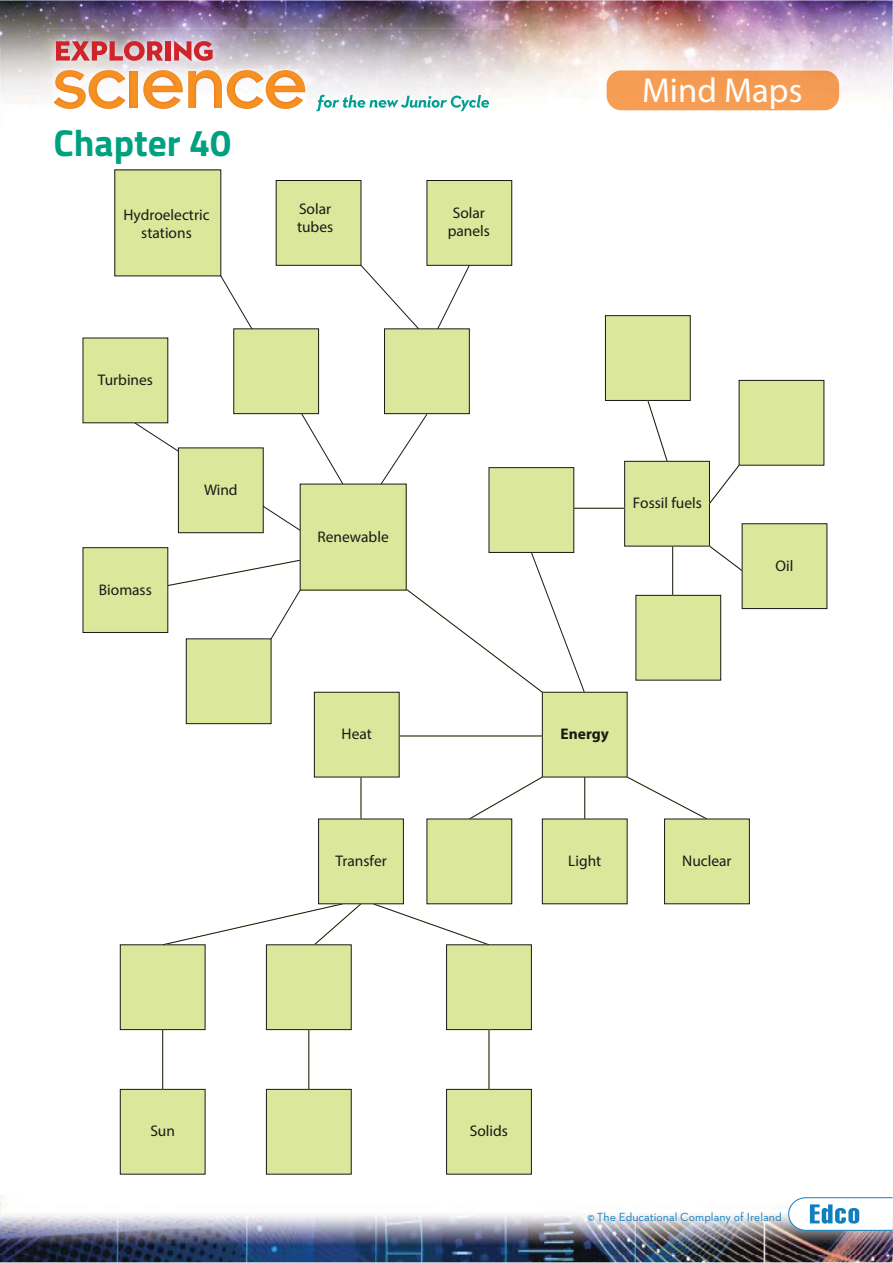
<style>
.page{position:relative;width:893px;height:1263px;background:#fff}
.page>*{position:absolute;margin:0;border:0;box-sizing:border-box;transform-origin:0 0}
.t1{font:700 37.5px "Titillium";color:#00a180}
.t2{font:700 34.65px "Neutraface 2 Text";color:#fff}
.t3{font:15.45px/18.5px "Myriad Pro";color:#181a18;text-align:center}
.t4{font:700 15.45px "Myriad Pro";color:#181a18}
.t5{font:12px "Neutraface 2 Text";color:#107fc0}
</style>
<div class="page">
<img style="left:0;top:0;width:893px;height:111px">
<img style="left:40px;top:28px;width:462px;height:84px">
<svg style="left:56px;top:41px;width:107px;height:20px;background:#d27276"></svg>
<div style="left:165px;top:41px;width:6px;height:20px;background:#ce242a"></div>
<svg style="left:174px;top:41px;width:39px;height:20px"></svg>
<img style="left:53px;top:69px;width:253px;height:40px">
<img style="left:266px;top:70px;width:39px;height:39px">
<img style="left:227px;top:70px;width:37px;height:39px">
<img style="left:143px;top:70px;width:40px;height:39px">
<img style="left:89px;top:70px;width:36px;height:39px">
<img style="left:54px;top:70px;width:32px;height:39px">
<img style="left:188px;top:70px;width:34px;height:38px">
<img style="left:130px;top:71px;width:8px;height:37px">
<svg style="left:316px;top:95px;width:173px;height:16px"></svg>
<img style="left:0;top:1194px;width:893px;height:68px">
<img style="left:0;top:1195px;width:892px;height:59px">
<div style="left:607px;top:70px;width:232px;height:40px;background:#f79d53;border-radius:15px"></div>
<svg style="left:788px;top:1197px;width:105px;height:34px"></svg>
<svg style="left:133px;top:275px;width:271px;height:630px"></svg>
<div style="left:115px;top:170px;width:106px;height:106px;background:#dbe79a"></div>
<div style="left:300px;top:484px;width:106px;height:106px;background:#dbe79a"></div>
<div style="left:276px;top:181px;width:85px;height:84px;background:#dbe79a"></div>
<div style="left:276px;top:180px;width:85px;height:86px;border:1px solid #181a18"></div>
<div style="left:427px;top:181px;width:85px;height:84px;background:#dbe79a"></div>
<div style="left:426px;top:180px;width:86px;height:86px;border:1px solid #181a18"></div>
<div style="left:234px;top:329px;width:85px;height:85px;background:#dbe79a"></div>
<div style="left:233px;top:328px;width:86px;height:86px;border:1px solid #181a18"></div>
<div style="left:178px;top:448px;width:85px;height:85px;background:#dbe79a"></div>
<div style="left:178px;top:447px;width:86px;height:86px;border:1px solid #181a18"></div>
<div style="left:120px;top:945px;width:85px;height:85px;background:#dbe79a"></div>
<div style="left:120px;top:944px;width:86px;height:86px;border:1px solid #181a18"></div>
<div style="left:266px;top:945px;width:85px;height:85px;background:#dbe79a"></div>
<div style="left:266px;top:944px;width:86px;height:86px;border:1px solid #181a18"></div>
<div style="left:446px;top:945px;width:85px;height:85px;background:#dbe79a"></div>
<div style="left:446px;top:944px;width:86px;height:86px;border:1px solid #181a18"></div>
<div style="left:120px;top:1089px;width:85px;height:85px;background:#dbe79a"></div>
<div style="left:120px;top:1089px;width:86px;height:86px;border:1px solid #181a18"></div>
<div style="left:266px;top:1089px;width:85px;height:85px;background:#dbe79a"></div>
<div style="left:266px;top:1089px;width:86px;height:86px;border:1px solid #181a18"></div>
<div style="left:446px;top:1089px;width:85px;height:85px;background:#dbe79a"></div>
<div style="left:446px;top:1089px;width:86px;height:86px;border:1px solid #181a18"></div>
<div style="left:384px;top:329px;width:85px;height:85px;background:#dbe79a"></div>
<div style="left:384px;top:328px;width:86px;height:86px;border:1px solid #181a18"></div>
<div style="left:83px;top:548px;width:85px;height:84px;background:#dbe79a"></div>
<div style="left:83px;top:547px;width:85px;height:86px;border:1px solid #181a18"></div>
<div style="left:186px;top:639px;width:85px;height:85px;background:#dbe79a"></div>
<div style="left:186px;top:638px;width:85px;height:86px;border:1px solid #181a18"></div>
<svg style="left:360px;top:264px;width:60px;height:66px"></svg>
<svg style="left:436px;top:264px;width:34px;height:66px"></svg>
<div style="left:542px;top:692px;width:85px;height:85px;background:#dbe79a"></div>
<div style="left:542px;top:692px;width:85px;height:85px;border:1px solid #181a18"></div>
<div style="left:489px;top:468px;width:85px;height:84px;background:#dbe79a"></div>
<div style="left:488px;top:467px;width:86px;height:86px;border:1px solid #181a18"></div>
<div style="left:625px;top:461px;width:84px;height:85px;background:#dbe79a"></div>
<div style="left:624px;top:461px;width:86px;height:86px;border:1px solid #181a18"></div>
<div style="left:605px;top:316px;width:85px;height:84px;background:#dbe79a"></div>
<div style="left:605px;top:315px;width:86px;height:86px;border:1px solid #181a18"></div>
<div style="left:739px;top:380px;width:85px;height:85px;background:#dbe79a"></div>
<div style="left:742px;top:524px;width:85px;height:85px;background:#dbe79a"></div>
<div style="left:742px;top:523px;width:85px;height:86px;border:1px solid #181a18"></div>
<div style="left:636px;top:595px;width:85px;height:85px;background:#dbe79a"></div>
<div style="left:635px;top:595px;width:86px;height:86px;border:1px solid #181a18"></div>
<div style="left:542px;top:819px;width:85px;height:85px;background:#dbe79a"></div>
<div style="left:427px;top:819px;width:85px;height:85px;background:#dbe79a"></div>
<div style="left:426px;top:819px;width:86px;height:85px;border:1px solid #181a18"></div>
<div style="left:664px;top:819px;width:85px;height:85px;background:#dbe79a"></div>
<div style="left:664px;top:819px;width:86px;height:85px;border:1px solid #181a18"></div>
<div style="left:314px;top:692px;width:85px;height:85px;background:#dbe79a"></div>
<div style="left:314px;top:692px;width:86px;height:85px;border:1px solid #181a18"></div>
<div style="left:83px;top:338px;width:85px;height:85px;background:#dbe79a"></div>
<svg style="left:167px;top:559px;width:134px;height:81px"></svg>
<svg style="left:380px;top:413px;width:48px;height:72px"></svg>
<hr style="left:399px;top:736px;width:143px;height:1px;background:#181a18">
<hr style="left:584px;top:777px;width:1px;height:42px;background:#181a18">
<svg style="left:468px;top:776px;width:75px;height:44px"></svg>
<hr style="left:360px;top:777px;width:1px;height:42px;background:#181a18">
<svg style="left:626px;top:776px;width:82px;height:44px"></svg>
<svg style="left:372px;top:903px;width:118px;height:43px"></svg>
<svg style="left:162px;top:903px;width:200px;height:43px"></svg>
<hr style="left:162px;top:1030px;width:1px;height:59px;background:#181a18">
<hr style="left:308px;top:1030px;width:1px;height:59px;background:#181a18">
<hr style="left:488px;top:1030px;width:1px;height:59px;background:#181a18">
<svg style="left:406px;top:551px;width:179px;height:142px"></svg>
<hr style="left:574px;top:508px;width:51px;height:1px;background:#181a18">
<svg style="left:647px;top:399px;width:21px;height:63px"></svg>
<svg style="left:708px;top:464px;width:32px;height:41px"></svg>
<svg style="left:708px;top:545px;width:35px;height:27px"></svg>
<hr style="left:672px;top:546px;width:1px;height:49px;background:#181a18">
<h1 class="t1" style="left:54px;top:114px;width:179px">Chapter 40</h1>
<p class="t3" style="left:123px;top:206px;width:88px">Hydroelectric stations</p>
<p class="t3" style="left:98px;top:372px;width:57px">Turbines</p>
<p class="t3" style="left:99px;top:581px;width:54px">Biomass</p>
<p class="t3" style="left:204px;top:481px;width:35px">Wind</p>
<p class="t3" style="left:297px;top:200px;width:38px;text-align:left">Solar tubes</p>
<p class="t3" style="left:448px;top:204px;width:44px">Solar panels</p>
<h2 class="t2" style="left:642px;top:70px;width:162px">Mind Maps</h2>
<p class="t3" style="left:318px;top:528px;width:73px">Renewable</p>
<p class="t3" style="left:633px;top:495px;width:71px">Fossil fuels</p>
<p class="t3" style="left:775px;top:557px;width:19px">Oil</p>
<p class="t3" style="left:342px;top:726px;width:32px">Heat</p>
<p class="t4" style="left:561px;top:725px;width:50px">Energy</p>
<p class="t3" style="left:335px;top:853px;width:53px">Transfer</p>
<p class="t3" style="left:568px;top:853px;width:35px">Light</p>
<p class="t3" style="left:682px;top:853px;width:51px">Nuclear</p>
<p class="t3" style="left:150px;top:1123px;width:26px">Sun</p>
<p class="t3" style="left:470px;top:1123px;width:40px">Solids</p>
<p class="t5" style="left:587px;top:1210px;width:196px">© The Educational Complany of Ireland</p>
</div>
